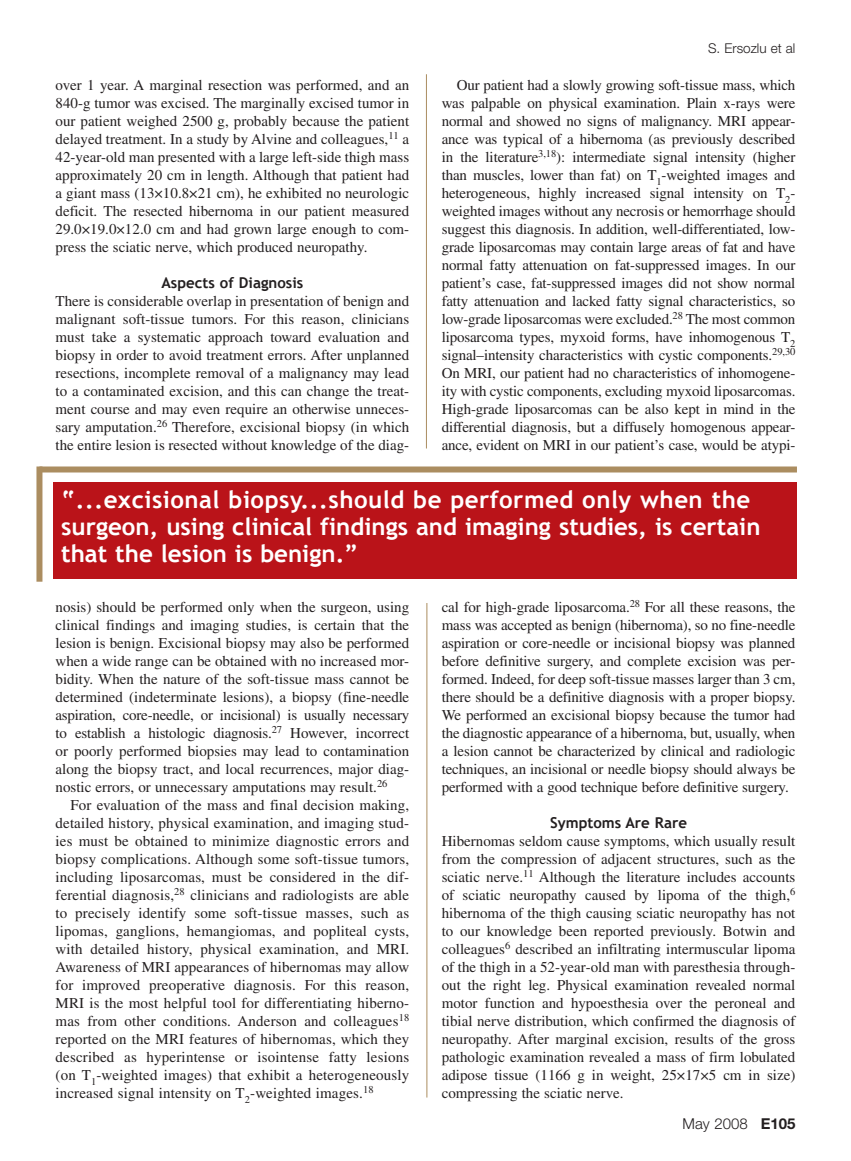
<style>
.page{position:relative;width:851px;height:1161px;background:#fff}
.page>*{position:absolute;margin:0;border:0;box-sizing:border-box;transform-origin:0 0}
.t1{font:700 24px/27px "Trebuchet MS";color:#fff}
.t2{font:15px/18px "Times";color:#231f20;text-align:justify}
.t3{font:700 15px "Trebuchet MS";color:#231f20}
.t4{font:300 15px "Helvetica Neue";color:#231f20}
.t5{font:300 13.5px "Helvetica Neue";color:#231f20}
.s1{font-weight:700}
</style>
<div class="page">
<hr style="left:426px;top:74px;width:1px;height:374px;background:#ab8d60">
<div style="left:54px;top:483px;width:742px;height:96px;background:#ba1319"></div>
<div style="left:39px;top:466px;width:757px;height:6px;background:#ab8d60"></div>
<div style="left:36px;top:466px;width:6px;height:116px;background:#ab8d60"></div>
<hr style="left:426px;top:603px;width:1px;height:495px;background:#ab8d60">
<p class="t2" style="left:56px;top:76px;width:355px">over 1 year. A marginal resection was performed, and an 840-g tumor was excised. The marginally excised tumor in our patient weighed 2500 g, probably because the patient delayed treatment. In a study by Alvine and colleagues,<sup>11</sup> a 42-year-old man presented with a large left-side thigh mass approximately 20 cm in length. Although that patient had a giant mass (13×10.8×21 cm), he exhibited no neurologic deficit. The resected hibernoma in our patient measured 29.0×19.0×12.0 cm and had grown large enough to com&shy;press the sciatic nerve, which produced neuropathy.</p>
<p class="t3" style="left:161px;top:273px;width:143px">Aspects of Diagnosis</p>
<p class="t2" style="left:56px;top:292px;width:355px">There is considerable overlap in presentation of benign and malignant soft-tissue tumors. For this reason, clinicians must take a systematic approach toward evaluation and biopsy in order to avoid treatment errors. After unplanned resections, incomplete removal of a malignancy may lead to a contaminated excision, and this can change the treat&shy;ment course and may even require an otherwise unneces&shy;sary amputation.<sup>26</sup> Therefore, excisional biopsy (in which the entire lesion is resected without knowledge of the diag-</p>
<p class="t5" style="left:708px;top:40px;width:89px">S. Ersozlu et al</p>
<p class="t2" style="left:441px;top:76px;width:355px;text-indent:15px">Our patient had a slowly growing soft-tissue mass, which was palpable on physical examination. Plain x-rays were normal and showed no signs of malignancy. MRI appear&shy;ance was typical of a hibernoma (as previously described in the literature<sup>3,18</sup>): intermediate signal intensity (higher than muscles, lower than fat) on T<sub>1</sub>-weighted images and heterogeneous, highly increased signal intensity on T<sub>2</sub>- weighted images without any necrosis or hemorrhage should suggest this diagnosis. In addition, well-differentiated, low&shy;grade liposarcomas may contain large areas of fat and have normal fatty attenuation on fat-suppressed images. In our patient’s case, fat-suppressed images did not show normal fatty attenuation and lacked fatty signal characteristics, so low-grade liposarcomas were excluded.<sup>28</sup> The most common liposarcoma types, myxoid forms, have inhomogenous T<sub>2 </sub>signal–intensity characteristics with cystic components.<sup>29,30<br></sup>On MRI, our patient had no characteristics of inhomogene&shy;ity with cystic components, excluding myxoid liposarcomas.<br>High-grade liposarcomas can be also kept in mind in the differential diagnosis, but a diffusely homogenous appear&shy;ance, evident on MRI in our patient’s case, would be atypi-</p>
<h1 class="t1" style="left:61px;top:486px;width:700px">“...excisional biopsy...should be performed only when the surgeon, using clinical findings and imaging studies, is certain that the lesion is benign.”</h1>
<p class="t2" style="left:56px;top:598px;width:355px">nosis) should be performed only when the surgeon, using clinical findings and imaging studies, is certain that the lesion is benign. Excisional biopsy may also be performed when a wide range can be obtained with no increased mor&shy;bidity. When the nature of the soft-tissue mass cannot be determined (indeterminate lesions), a biopsy (fine-needle aspiration, core-needle, or incisional) is usually necessary to establish a histologic diagnosis.<sup>27</sup> However, incorrect or poorly performed biopsies may lead to contamination along the biopsy tract, and local recurrences, major diag&shy;nostic errors, or unnecessary amputations may result.<sup>26</sup></p>
<p class="t2" style="left:56px;top:796px;width:355px;text-indent:15px">For evaluation of the mass and final decision making, detailed history, physical examination, and imaging stud&shy;ies must be obtained to minimize diagnostic errors and biopsy complications. Although some soft-tissue tumors, including liposarcomas, must be considered in the dif&shy;ferential diagnosis,<sup>28</sup> clinicians and radiologists are able to precisely identify some soft-tissue masses, such as lipomas, ganglions, hemangiomas, and popliteal cysts, with detailed history, physical examination, and MRI.<br>Awareness of MRI appearances of hibernomas may allow for improved preoperative diagnosis. For this reason, MRI is the most helpful tool for differentiating hiberno&shy;mas from other conditions. Anderson and colleagues<sup>18 </sup>reported on the MRI features of hibernomas, which they described as hyperintense or isointense fatty lesions (on T<sub>1</sub>-weighted images) that exhibit a heterogeneously increased signal intensity on T<sub>2</sub>-weighted images.<sup>18</sup></p>
<p class="t2" style="left:441px;top:598px;width:355px">cal for high-grade liposarcoma.<sup>28</sup> For all these reasons, the mass was accepted as benign (hibernoma), so no fine-needle aspiration or core-needle or incisional biopsy was planned before definitive surgery, and complete excision was per&shy;formed. Indeed, for deep soft-tissue masses larger than 3 cm, there should be a definitive diagnosis with a proper biopsy.<br>We performed an excisional biopsy because the tumor had the diagnostic appearance of a hibernoma, but, usually, when a lesion cannot be characterized by clinical and radiologic techniques, an incisional or needle biopsy should always be performed with a good technique before definitive surgery.</p>
<p class="t3" style="left:550px;top:813px;width:138px">Symptoms Are Rare</p>
<p class="t2" style="left:441px;top:832px;width:355px">Hibernomas seldom cause symptoms, which usually result from the compression of adjacent structures, such as the sciatic nerve.<sup>11</sup> Although the literature includes accounts of sciatic neuropathy caused by lipoma of the thigh,<sup>6 </sup>hibernoma of the thigh causing sciatic neuropathy has not to our knowledge been reported previously. Botwin and colleagues<sup>6</sup> described an infiltrating intermuscular lipoma of the thigh in a 52-year-old man with paresthesia through&shy;out the right leg. Physical examination revealed normal motor function and hypoesthesia over the peroneal and tibial nerve distribution, which confirmed the diagnosis of neuropathy. After marginal excision, results of the gross pathologic examination revealed a mass of firm lobulated adipose tissue (1166 g in weight, 25×17×5 cm in size) compressing the sciatic nerve.</p>
<p class="t4" style="left:682px;top:1115px;width:114px">May 2008 <span class="s1">E105</span></p>
</div>
